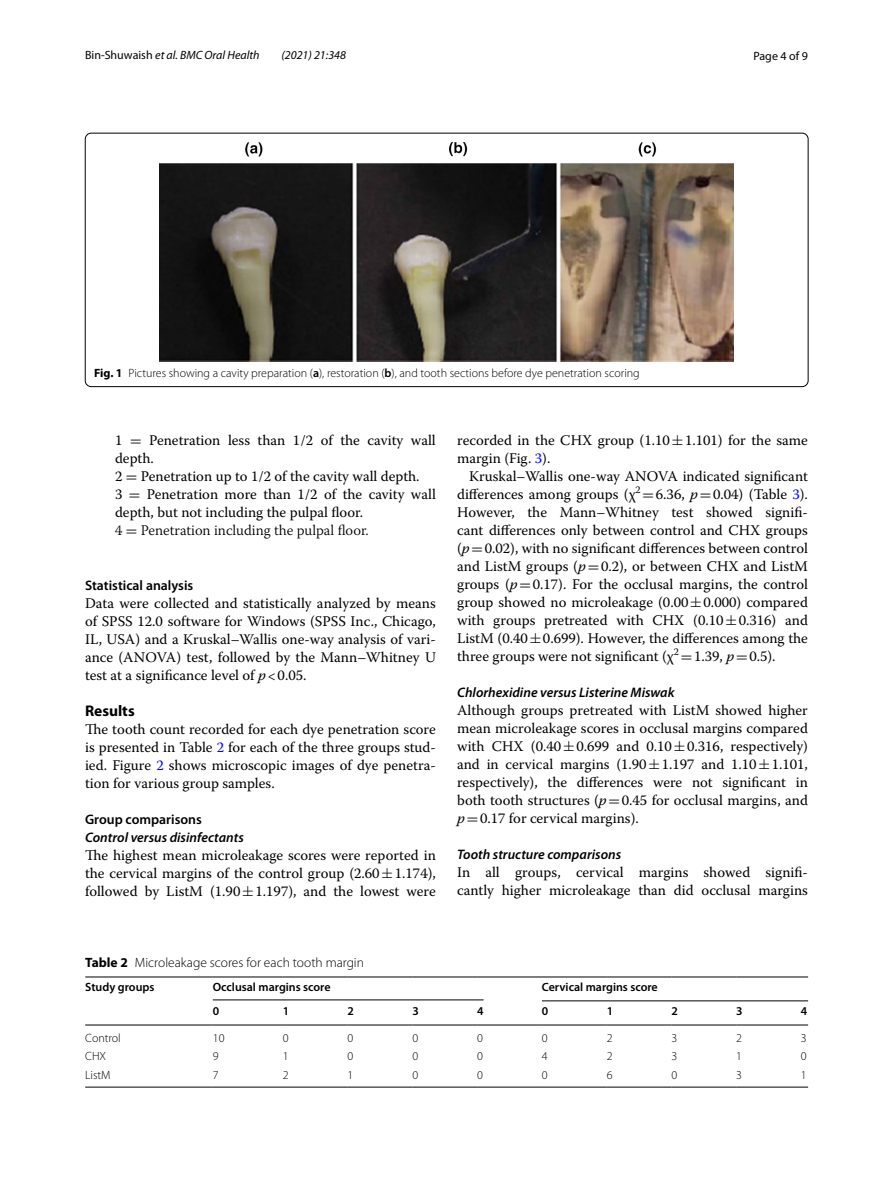
<style>
.page{position:relative;width:893px;height:1187px;background:#fff}
.page>*{position:absolute;margin:0;border:0;box-sizing:border-box;transform-origin:0 0}
.t1{font:700 15.45px "Myriad Pro";color:#000}
.t2{font:14.7px/18px "Warnock Pro";color:#000;text-align:justify}
.t3{font:italic 600 13.8px "Myriad Pro";color:#000}
.t4{font:600 13.8px "Myriad Pro";color:#000}
.t5{font:300 13.5px "Myriad Pro";color:#000}
.t6{font:300 12px "Myriad Pro";color:#000}
.t7{font:600 12px "Myriad Pro";color:#000}
.t8{font:italic 12px "Myriad Pro";color:#000}
.t9{font:12px "Myriad Pro";color:#000}
.s1{font-style:normal}
.s2{font-weight:700}
.s3{font-weight:600}
.s4{font-family:"MTSY"}
.s5{font-weight:300}
.s6{font-style:italic}
.s7{color:#00f}
</style>
<div class="page">
<img style="left:160px;top:142px;width:574px;height:220px">
<div style="left:85px;top:133px;width:723px;height:254px;border:1px solid #000;border-radius:6px"></div>
<hr style="left:85px;top:976px;width:128px;height:1px;background:#000">
<hr style="left:85px;top:1024px;width:128px;height:1px;background:#000">
<hr style="left:213px;top:976px;width:70px;height:1px;background:#000">
<hr style="left:283px;top:976px;width:65px;height:1px;background:#000">
<hr style="left:348px;top:976px;width:64px;height:1px;background:#000">
<hr style="left:412px;top:976px;width:65px;height:1px;background:#000">
<hr style="left:477px;top:976px;width:65px;height:1px;background:#000">
<hr style="left:542px;top:976px;width:65px;height:1px;background:#000">
<hr style="left:607px;top:976px;width:64px;height:1px;background:#000">
<hr style="left:671px;top:976px;width:65px;height:1px;background:#000">
<hr style="left:736px;top:976px;width:65px;height:1px;background:#000">
<hr style="left:213px;top:1024px;width:70px;height:1px;background:#000">
<hr style="left:283px;top:1024px;width:65px;height:1px;background:#000">
<hr style="left:348px;top:1024px;width:64px;height:1px;background:#000">
<hr style="left:412px;top:1024px;width:65px;height:1px;background:#000">
<hr style="left:477px;top:1024px;width:65px;height:1px;background:#000">
<hr style="left:542px;top:1024px;width:65px;height:1px;background:#000">
<hr style="left:607px;top:1024px;width:64px;height:1px;background:#000">
<hr style="left:671px;top:1024px;width:65px;height:1px;background:#000">
<hr style="left:736px;top:1024px;width:65px;height:1px;background:#000">
<hr style="left:85px;top:1086px;width:128px;height:1px;background:#000">
<hr style="left:213px;top:1086px;width:70px;height:1px;background:#000">
<hr style="left:283px;top:1086px;width:65px;height:1px;background:#000">
<hr style="left:348px;top:1086px;width:64px;height:1px;background:#000">
<hr style="left:412px;top:1086px;width:65px;height:1px;background:#000">
<hr style="left:477px;top:1086px;width:65px;height:1px;background:#000">
<hr style="left:542px;top:1086px;width:65px;height:1px;background:#000">
<hr style="left:607px;top:1086px;width:64px;height:1px;background:#000">
<hr style="left:671px;top:1086px;width:65px;height:1px;background:#000">
<hr style="left:736px;top:1086px;width:65px;height:1px;background:#000">
<hr style="left:213px;top:999px;width:271px;height:1px;background:#000">
<hr style="left:542px;top:1000px;width:266px;height:1px;background:#000">
<p class="t8" style="left:85px;top:48px;width:176px"><span class="s1">Bin‑Shuwaish</span> et al. BMC Oral Health</p>
<p class="t8" style="left:281px;top:48px;width:66px">(2021) 21:348</p>
<p class="t9" style="left:753px;top:48px;width:56px">Page 4 of 9</p>
<p class="t6" style="left:94px;top:366px;width:547px"><span class="s2">Fig. 1</span> Pictures showing a cavity preparation (<span class="s3">a</span>), restoration (<span class="s3">b</span>), and tooth sections before dye penetration scoring</p>
<p class="t2" style="left:115px;top:431px;width:322px;text-align:left">1 <span class="s4">=</span> Penetration less than 1/2 of the cavity wall depth.<br>2 <span class="s4">=</span> Penetration up to 1/2 of the cavity wall depth.<br>3 <span class="s4">=</span> Penetration more than 1/2 of the cavity wall depth, but not including the pulpal floor.<br><span class="s5">4</span> <span class="s4">=</span> <span class="s5">Penetration including the pulpal floor.</span></p>
<p class="t4" style="left:85px;top:576px;width:110px">Statistical analysis</p>
<p class="t2" style="left:85px;top:593px;width:352px">Data were collected and statistically analyzed by means of SPSS 12.0 software for Windows (SPSS Inc., Chicago, IL, USA) and a Kruskal–Wallis one-way analysis of vari&shy;ance (ANOVA) test, followed by the Mann–Whitney U test at a significance level of <span class="s6">p</span>&lt;0.05.</p>
<p class="t1" style="left:85px;top:700px;width:51px">Results</p>
<p class="t2" style="left:85px;top:719px;width:352px">The tooth count recorded for each dye penetration score is presented in Table <span class="s7">2</span> for each of the three groups stud&shy;ied. Figure <span class="s7">2</span> shows microscopic images of dye penetra&shy;tion for various group samples.</p>
<p class="t4" style="left:85px;top:810px;width:118px">Group comparisons</p>
<p class="t3" style="left:85px;top:828px;width:160px">Control versus disinfectants</p>
<p class="t2" style="left:85px;top:845px;width:352px">The highest mean microleakage scores were reported in the cervical margins of the control group (2.60<span class="s4">±</span>1.174), followed by ListM (1.90<span class="s4">±</span>1.197), and the lowest were</p>
<p class="t2" style="left:457px;top:431px;width:352px">recorded in the CHX group (1.10<span class="s4">±</span>1.101) for the same margin (Fig. <span class="s7">3</span>).</p>
<p class="t2" style="left:457px;top:467px;width:352px;text-indent:12px">Kruskal–Wallis one-way ANOVA indicated significant differences among groups (χ<sup>2</sup> <span class="s4">=</span>6.36, <span class="s6">p</span><span class="s4">=</span>0.04) (Table <span class="s7">3</span>).<br>However, the Mann–Whitney test showed signifi&shy;cant differences only between control and CHX groups (<span class="s6">p</span><span class="s4">=</span>0.02), with no significant differences between control and ListM groups (<span class="s6">p</span><span class="s4">=</span>0.2), or between CHX and ListM groups (<span class="s6">p</span><span class="s4">=</span>0.17). For the occlusal margins, the control group showed no microleakage (0.00<span class="s4">±</span>0.000) compared with groups pretreated with CHX (0.10<span class="s4">±</span>0.316) and ListM (0.40<span class="s4">±</span>0.699). However, the differences among the three groups were not significant (χ<sup>2</sup> <span class="s4">=</span>1.39, <span class="s6">p</span><span class="s4">=</span>0.5).</p>
<p class="t3" style="left:457px;top:683px;width:219px">Chlorhexidine versus Listerine Miswak</p>
<p class="t2" style="left:457px;top:701px;width:352px">Although groups pretreated with ListM showed higher mean microleakage scores in occlusal margins compared with CHX (0.40<span class="s4">±</span>0.699 and 0.10<span class="s4">±</span>0.316, respectively) and in cervical margins (1.90<span class="s4">±</span>1.197 and 1.10<span class="s4">±</span>1.101, respectively), the differences were not significant in both tooth structures (<span class="s6">p</span><span class="s4">=</span>0.45 for occlusal margins, and <span class="s6">p</span><span class="s4">=</span>0.17 for cervical margins).</p>
<p class="t3" style="left:457px;top:845px;width:166px">Tooth structure comparisons</p>
<p class="t2" style="left:457px;top:863px;width:352px">In all groups, cervical margins showed signifi&shy;cantly higher microleakage than did occlusal margins</p>
<p class="t5" style="left:85px;top:955px;width:280px"><span class="s2">Table 2</span> Microleakage scores for each tooth margin</p>
<p class="t7" style="left:85px;top:979px;width:71px">Study groups</p>
<p class="t7" style="left:213px;top:979px;width:119px">Occlusal margins score</p>
<p class="t7" style="left:542px;top:979px;width:117px">Cervical margins score</p>
<p class="t7" style="left:213px;top:1003px;width:8px">0</p>
<p class="t7" style="left:283px;top:1003px;width:8px">1</p>
<p class="t7" style="left:348px;top:1003px;width:8px">2</p>
<p class="t7" style="left:412px;top:1003px;width:8px">3</p>
<p class="t7" style="left:477px;top:1003px;width:8px">4</p>
<p class="t7" style="left:542px;top:1003px;width:8px">0</p>
<p class="t7" style="left:607px;top:1003px;width:8px">1</p>
<p class="t7" style="left:671px;top:1003px;width:8px">2</p>
<p class="t7" style="left:736px;top:1003px;width:8px">3</p>
<p class="t7" style="left:801px;top:1003px;width:8px">4</p>
<p class="t6" style="left:85px;top:1031px;width:37px">Control</p>
<p class="t6" style="left:213px;top:1031px;width:13px">10</p>
<p class="t6" style="left:283px;top:1031px;width:7px">0</p>
<p class="t6" style="left:348px;top:1031px;width:7px">0</p>
<p class="t6" style="left:412px;top:1031px;width:7px">0</p>
<p class="t6" style="left:477px;top:1031px;width:7px">0</p>
<p class="t6" style="left:542px;top:1031px;width:7px">0</p>
<p class="t6" style="left:607px;top:1031px;width:7px">2</p>
<p class="t6" style="left:671px;top:1031px;width:7px">3</p>
<p class="t6" style="left:736px;top:1031px;width:7px">2</p>
<p class="t6" style="left:801px;top:1031px;width:7px">3</p>
<p class="t6" style="left:85px;top:1049px;width:22px">CHX</p>
<p class="t6" style="left:213px;top:1049px;width:7px">9</p>
<p class="t6" style="left:283px;top:1049px;width:7px">1</p>
<p class="t6" style="left:348px;top:1049px;width:7px">0</p>
<p class="t6" style="left:412px;top:1049px;width:7px">0</p>
<p class="t6" style="left:477px;top:1049px;width:7px">0</p>
<p class="t6" style="left:542px;top:1049px;width:7px">4</p>
<p class="t6" style="left:607px;top:1049px;width:7px">2</p>
<p class="t6" style="left:671px;top:1049px;width:7px">3</p>
<p class="t6" style="left:736px;top:1049px;width:7px">1</p>
<p class="t6" style="left:801px;top:1049px;width:7px">0</p>
<p class="t6" style="left:85px;top:1067px;width:27px">ListM</p>
<p class="t6" style="left:213px;top:1067px;width:7px">7</p>
<p class="t6" style="left:283px;top:1067px;width:7px">2</p>
<p class="t6" style="left:348px;top:1067px;width:7px">1</p>
<p class="t6" style="left:412px;top:1067px;width:7px">0</p>
<p class="t6" style="left:477px;top:1067px;width:7px">0</p>
<p class="t6" style="left:542px;top:1067px;width:7px">0</p>
<p class="t6" style="left:607px;top:1067px;width:7px">6</p>
<p class="t6" style="left:671px;top:1067px;width:7px">0</p>
<p class="t6" style="left:736px;top:1067px;width:7px">3</p>
<p class="t6" style="left:801px;top:1067px;width:7px">1</p>
</div>
